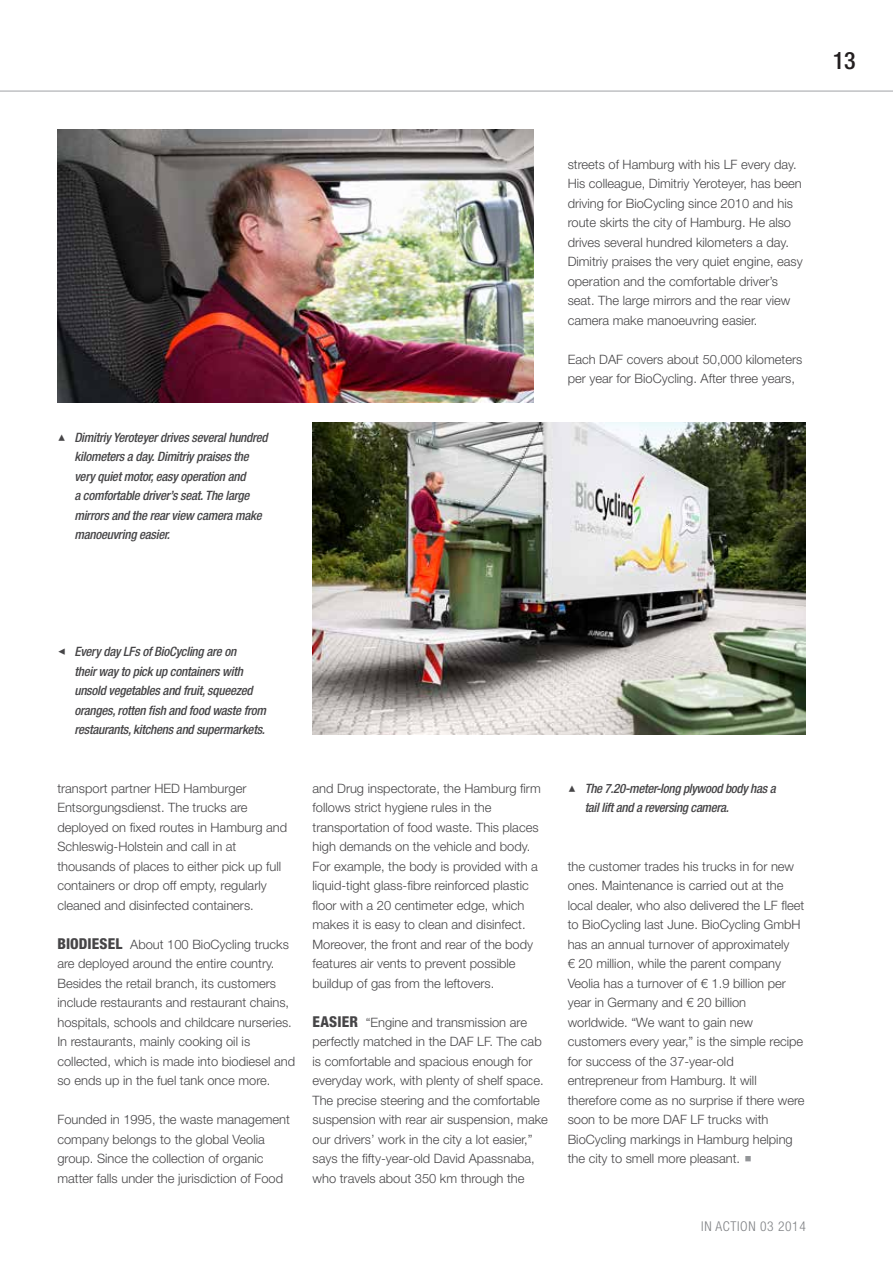
<style>
.page{position:relative;width:893px;height:1263px;background:#fff}
.page>*{position:absolute;margin:0;border:0;box-sizing:border-box;transform-origin:0 0}
.t1{font:500 condensed 24px "Helvetica Neue LT Pro";color:#231f20}
.t2{font:300 condensed 13.5px "Helvetica Neue LT Pro";letter-spacing:.045em;color:#808285}
.t3{font:300 12.9px/19.5px "Helvetica Neue LT Pro";color:#464547}
.t4{font:italic 500 condensed 12.9px/19.5px "Helvetica Neue LT Pro";letter-spacing:-.02em;color:#464547}
.s1{font-weight:800;font-stretch:condensed;font-size:15px}
</style>
<div class="page">
<hr style="left:0;top:90px;width:893px;height:2px;background:#cecfd1">
<img style="left:57px;top:130px;width:477px;height:273px">
<img style="left:313px;top:422px;width:493px;height:312px">
<p class="t4" style="left:74px;top:428px;width:195px">Dimitriy Yeroteyer drives several hundred kilometers a day. Dimitriy praises the very quiet motor, easy operation and<br>a comfortable driver’s seat. The large mirrors and the rear view camera make manoeuvring easier.</p>
<h1 class="t1" style="left:833px;top:46px;width:25px">13</h1>
<p class="t3" style="left:568px;top:154px;width:237px">streets of Hamburg with his LF every day.<br>His colleague, Dimitriy Yeroteyer, has been driving for BioCycling since 2010 and his route skirts the city of Hamburg. He also drives several hundred kilometers a day.<br>Dimitriy praises the very quiet engine, easy operation and the comfortable driver’s seat. The large mirrors and the rear view camera make manoeuvring easier.</p>
<p class="t3" style="left:568px;top:349px;width:236px">Each DAF covers about 50,000 kilometers per year for BioCycling. After three years,</p>
<p class="t4" style="left:74px;top:642px;width:193px">Every day LFs of BioCycling are on<br>their way to pick up containers with unsold vegetables and fruit, squeezed oranges, rotten fish and food waste from restaurants, kitchens and supermarkets.</p>
<p class="t3" style="left:57px;top:778px;width:231px">transport partner HED Hamburger Entsorgungsdienst. The trucks are deployed on fixed routes in Hamburg and Schleswig-Holstein and call in at thousands of places to either pick up full containers or drop off empty, regularly cleaned and disinfected containers.</p>
<p class="t3" style="left:57px;top:934px;width:239px"><span class="s1">BIODIESEL</span> About 100 BioCycling trucks are deployed around the entire country.<br>Besides the retail branch, its customers include restaurants and restaurant chains, hospitals, schools and childcare nurseries.<br>In restaurants, mainly cooking oil is collected, which is made into biodiesel and so ends up in the fuel tank once more.</p>
<p class="t3" style="left:57px;top:1109px;width:234px">Founded in 1995, the waste management company belongs to the global Veolia group. Since the collection of organic matter falls under the jurisdiction of Food</p>
<p class="t3" style="left:313px;top:778px;width:230px">and Drug inspectorate, the Hamburg firm follows strict hygiene rules in the transportation of food waste. This places high demands on the vehicle and body.<br>For example, the body is provided with a liquid-tight glass-fibre reinforced plastic floor with a 20 centimeter edge, which makes it is easy to clean and disinfect.<br>Moreover, the front and rear of the body features air vents to prevent possible buildup of gas from the leftovers.</p>
<p class="t3" style="left:313px;top:1012px;width:237px"><span class="s1">EASIER</span> “Engine and transmission are perfectly matched in the DAF LF. The cab is comfortable and spacious enough for everyday work, with plenty of shelf space.<br>The precise steering and the comfortable suspension with rear air suspension, make our drivers’ work in the city a lot easier,” says the fifty-year-old David Apassnaba, who travels about 350 km through the</p>
<p class="t4" style="left:585px;top:779px;width:193px">The 7.20-meter-long plywood body has a tail lift and a reversing camera.</p>
<p class="t3" style="left:568px;top:856px;width:238px">the customer trades his trucks in for new ones. Maintenance is carried out at the local dealer, who also delivered the LF fleet to BioCycling last June. BioCycling GmbH has an annual turnover of approximately<br>€ 20 million, while the parent company Veolia has a turnover of € 1.9 billion per year in Germany and € 20 billion worldwide. “We want to gain new customers every year,” is the simple recipe for success of the 37-year-old entrepreneur from Hamburg. It will therefore come as no surprise if there were soon to be more DAF LF trucks with BioCycling markings in Hamburg helping the city to smell more pleasant.</p>
<p class="t2" style="left:701px;top:1219px;width:106px">IN ACTION 03 2014</p>
</div>
